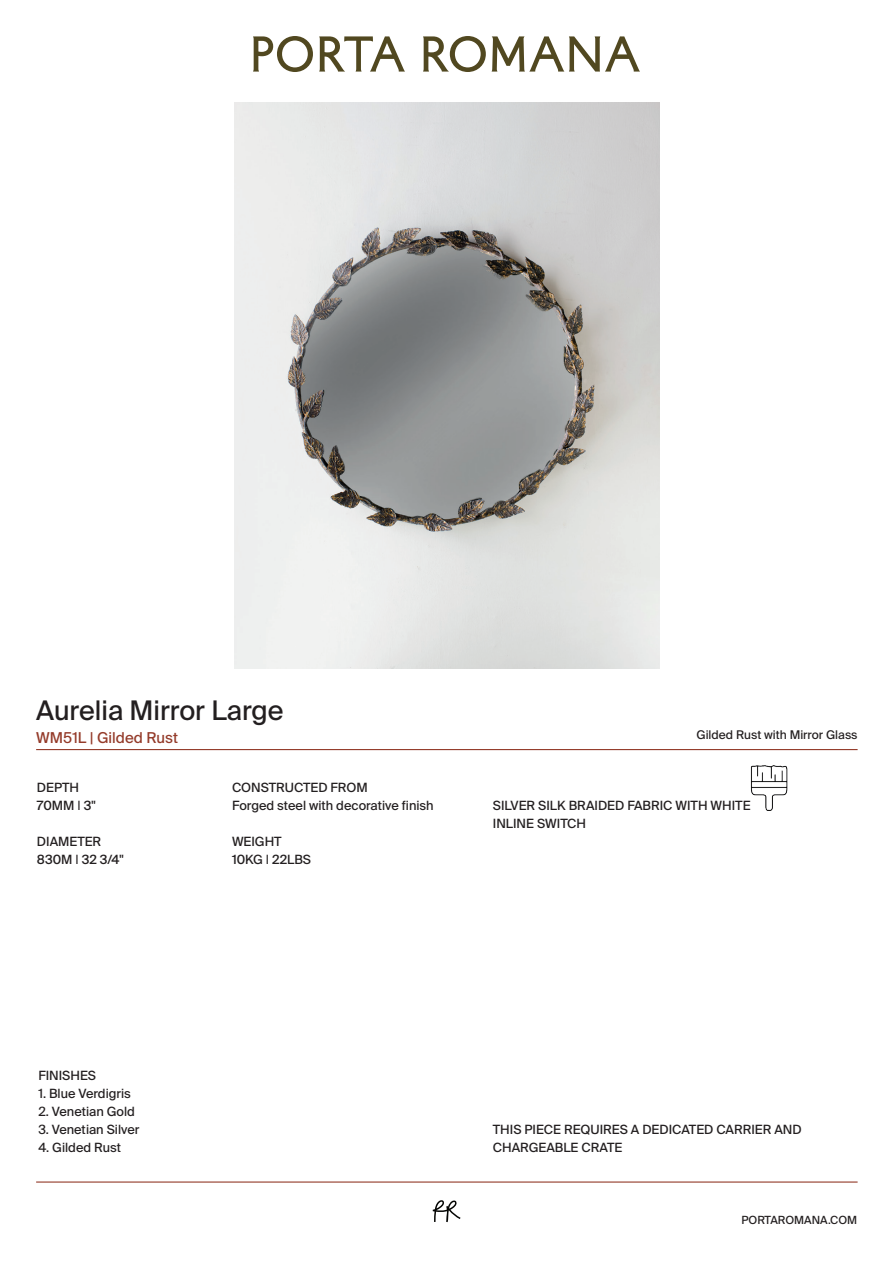
<style>
.page{position:relative;width:893px;height:1263px;background:#fff}
.page>*{position:absolute;margin:0;border:0;box-sizing:border-box;transform-origin:0 0}
.t1{font:27px "Suisse Intl";color:#231f20}
.t2{font:15px "Suisse Intl";color:#943b2a}
.t3{font:12.75px/18px "Suisse Intl";color:#231f20}
.t4{font:12px "Suisse Intl";color:#231f20}
.t5{font:11.25px "Suisse Intl";color:#231f20}
</style>
<div class="page">
<hr style="left:36px;top:749px;width:822px;height:1px;background:#943b2a">
<img style="left:234px;top:102px;width:425px;height:566px">
<svg style="left:253px;top:36px;width:60px;height:36px"></svg>
<svg style="left:319px;top:36px;width:86px;height:36px"></svg>
<svg style="left:423px;top:36px;width:63px;height:36px"></svg>
<svg style="left:492px;top:36px;width:148px;height:36px"></svg>
<svg style="left:433px;top:1200px;width:27px;height:22px"></svg>
<hr style="left:36px;top:1181px;width:822px;height:1px;background:#943b2a">
<img style="left:750px;top:766px;width:38px;height:44px">
<h1 class="t1" style="left:36px;top:695px;width:249px">Aurelia Mirror Large</h1>
<p class="t2" style="left:36px;top:729px;width:143px">WM51L | Gilded Rust</p>
<p class="t4" style="left:696px;top:727px;width:163px">Gilded Rust with Mirror Glass</p>
<p class="t3" style="left:37px;top:779px;width:60px">DEPTH<br>70MM | 3"</p>
<p class="t3" style="left:37px;top:833px;width:88px">DIAMETER<br>830M | 32 3/4"</p>
<p class="t3" style="left:38px;top:1067px;width:59px">FINISHES</p>
<p class="t3" style="left:38px;top:1085px;width:94px">1. Blue Verdigris</p>
<p class="t3" style="left:38px;top:1103px;width:98px">2. Venetian Gold</p>
<p class="t3" style="left:38px;top:1121px;width:102px">3. Venetian Silver</p>
<p class="t3" style="left:38px;top:1139px;width:84px">4. Gilded Rust</p>
<p class="t3" style="left:232px;top:779px;width:203px">CONSTRUCTED FROM<br>Forged steel with decorative finish</p>
<p class="t3" style="left:232px;top:833px;width:81px">WEIGHT<br>10KG | 22LBS</p>
<p class="t3" style="left:493px;top:797px;width:259px">SILVER SILK BRAIDED FABRIC WITH WHITE<br>INLINE SWITCH</p>
<p class="t3" style="left:493px;top:1121px;width:310px">THIS PIECE REQUIRES A DEDICATED CARRIER AND<br>CHARGEABLE CRATE</p>
<p class="t5" style="left:741px;top:1213px;width:117px">PORTAROMANA.COM</p>
</div>
